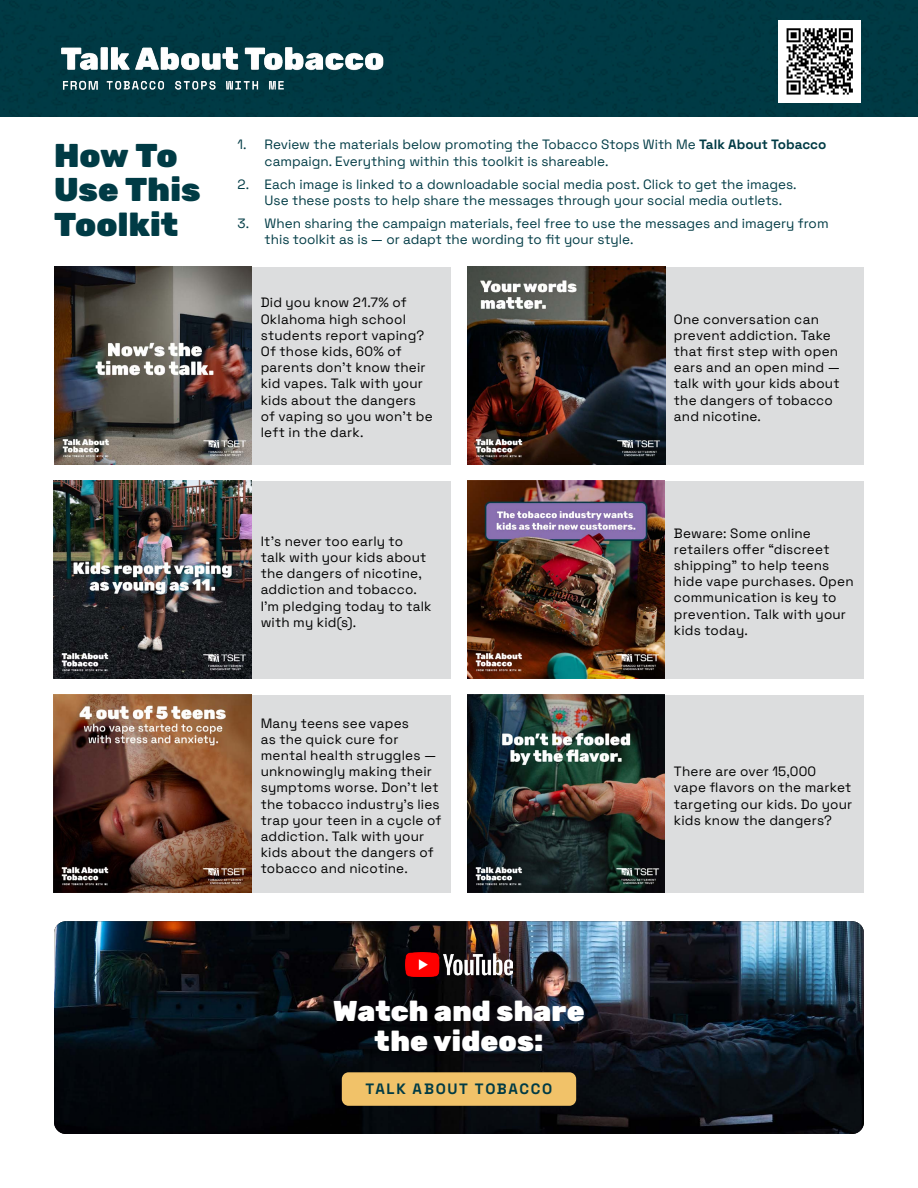
<style>
.page{position:relative;width:918px;height:1188px;background:#fff}
.page>*{position:absolute;margin:0;border:0;box-sizing:border-box;transform-origin:0 0}
.t1{font:900 33px/34.5px "Rubik";letter-spacing:.005em;color:#003b45}
.t2{font:900 28.65px/30px "Rubik";letter-spacing:.005em;color:#fff;text-align:center}
.t3{font:700 15px "Space Grotesk";letter-spacing:.11em;color:#003b45}
.t4{font:13.5px/16.2px "Space Grotesk";letter-spacing:.015em;color:#000}
.t5{font:13.5px/16.2px "Space Grotesk";color:#003b45}
.s1{font-weight:700}
</style>
<div class="page">
<img style="left:54px;top:921px;width:810px;height:213px">
<div style="left:342px;top:1072px;width:234px;height:34px;background:#f1c269;border-radius:7px"></div>
<div style="left:54px;top:481px;width:397px;height:197px;background:#dcddde"></div>
<div style="left:54px;top:695px;width:397px;height:198px;background:#dcddde"></div>
<div style="left:0;top:0;width:918px;height:117px;background:#003a44"></div>
<div style="left:467px;top:481px;width:397px;height:197px;background:#dcddde"></div>
<div style="left:467px;top:695px;width:397px;height:198px;background:#dcddde"></div>
<div style="left:665px;top:267px;width:199px;height:197px;background:#dcddde"></div>
<img style="left:54px;top:38px;width:338px;height:60px">
<img style="left:54px;top:481px;width:197px;height:197px">
<img style="left:54px;top:695px;width:197px;height:198px">
<img style="left:467px;top:481px;width:198px;height:197px">
<img style="left:467px;top:695px;width:198px;height:198px">
<div style="left:252px;top:267px;width:199px;height:197px;background:#dcddde"></div>
<img style="left:54px;top:267px;width:198px;height:197px">
<img style="left:467px;top:267px;width:198px;height:197px">
<img style="left:405px;top:953px;width:108px;height:24px">
<div style="left:779px;top:20px;width:82px;height:83px;background:#fff"></div>
<svg style="left:787px;top:28px;width:66px;height:67px"></svg>
<h1 class="t1" style="left:54px;top:138px;width:148px">How To<br>Use This<br>Toolkit</h1>
<p class="t5" style="left:265px;top:136px;width:563px;text-indent:-27px">1. Review the materials below promoting the Tobacco Stops With Me <span class="s1">Talk About Tobacco </span>campaign. Everything within this toolkit is shareable.</p>
<p class="t5" style="left:265px;top:175px;width:534px;text-indent:-27px">2. Each image is linked to a downloadable social media post. Click to get the images.<br>Use these posts to help share the messages through your social media outlets.</p>
<p class="t5" style="left:265px;top:214px;width:566px;text-indent:-27px">3. When sharing the campaign materials, feel free to use the messages and imagery from this toolkit as is — or adapt the wording to fit your style.</p>
<p class="t4" style="left:261px;top:294px;width:174px">Did you know 21.7% of<br>Oklahoma high school students report vaping?<br>Of those kids, 60% of parents don’t know their kid vapes. Talk with your kids about the dangers of vaping so you won’t be left in the dark.</p>
<p class="t4" style="left:261px;top:532px;width:172px">It’s never too early to talk with your kids about the dangers of nicotine, addiction and tobacco.<br>I’m pledging today to talk with my kid(s).</p>
<p class="t4" style="left:261px;top:714px;width:182px">Many teens see vapes<br>as the quick cure for mental health struggles — unknowingly making their symptoms worse. Don’t let the tobacco industry’s lies trap your teen in a cycle of addiction. Talk with your kids about the dangers of tobacco and nicotine.</p>
<p class="t4" style="left:674px;top:310px;width:168px">One conversation can prevent addiction. Take that first step with open ears and an open mind — talk with your kids about the dangers of tobacco and nicotine.</p>
<p class="t4" style="left:674px;top:524px;width:181px">Beware: Some online retailers offer “discreet shipping” to help teens hide vape purchases. Open communication is key to prevention. Talk with your kids today.</p>
<p class="t4" style="left:674px;top:763px;width:180px">There are over 15,000<br>vape flavors on the market targeting our kids. Do your kids know the dangers?</p>
<h2 class="t2" style="left:333px;top:997px;width:253px">Watch and share the videos:</h2>
<p class="t3" style="left:366px;top:1077px;width:188px">TALK ABOUT TOBACCO</p>
</div>
